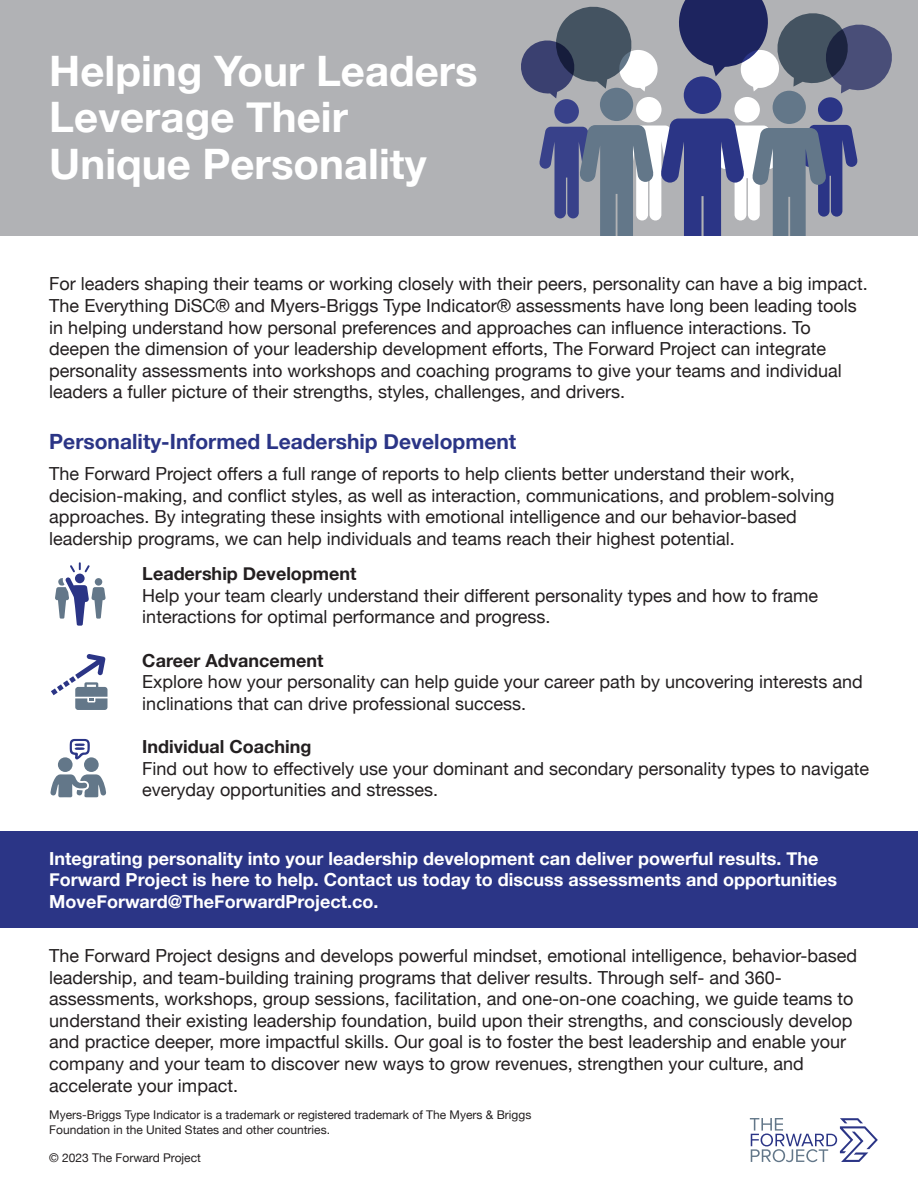
<style>
.page{position:relative;width:918px;height:1188px;background:#fff}
.page>*{position:absolute;margin:0;border:0;box-sizing:border-box;transform-origin:0 0}
.t1{font:700 42px/46.5px "Helvetica Neue";color:#fff}
.t2{font:700 21px "Helvetica Neue";color:#2b3586}
.t3{font:18px/21.6px "Helvetica Neue";color:#231f20}
.t4{font:700 18px/21.6px "Helvetica Neue";color:#fff}
.t5{font:700 18px "Helvetica Neue";color:#231f20}
.t6{font:12px/14.4px "Helvetica Neue";color:#231f20}
</style>
<div class="page">
<div style="left:0;top:832px;width:918px;height:96px;background:#2b3586"></div>
<svg style="left:750px;top:1118px;width:128px;height:44px"></svg>
<div style="left:0;top:0;width:918px;height:235px;background:#b1b2b5"></div>
<div style="left:818px;top:97px;width:25px;height:25px;background:#2b3586;border-radius:50%"></div>
<div style="left:734px;top:97px;width:26px;height:25px;background:#fff;border-radius:50%"></div>
<div style="left:636px;top:97px;width:26px;height:25px;background:#fff;border-radius:50%"></div>
<div style="left:554px;top:99px;width:25px;height:25px;background:#38418a;border-radius:50%"></div>
<div style="left:773px;top:91px;width:33px;height:33px;background:#637789;border-radius:50%"></div>
<div style="left:600px;top:88px;width:33px;height:33px;background:#637789;border-radius:50%"></div>
<div style="left:684px;top:76px;width:37px;height:38px;background:#2b3586;border-radius:50%"></div>
<svg style="left:540px;top:119px;width:317px;height:116px"></svg>
<svg style="left:679px;top:0;width:213px;height:94px"></svg>
<svg style="left:521px;top:7px;width:137px;height:91px"></svg>
<div style="left:58px;top:757px;width:15px;height:15px;background:#637789;border-radius:50%"></div>
<div style="left:84px;top:757px;width:15px;height:15px;background:#637789;border-radius:50%"></div>
<svg style="left:50px;top:774px;width:56px;height:23px"></svg>
<svg style="left:70px;top:739px;width:20px;height:21px"></svg>
<svg style="left:55px;top:562px;width:51px;height:64px"></svg>
<svg style="left:51px;top:654px;width:57px;height:56px"></svg>
<h1 class="t1" style="left:49px;top:49px;width:430px">Helping Your Leaders<br>Leverage Their<br>Unique Personality</h1>
<p class="t3" style="left:49px;top:274px;width:820px">For leaders shaping their teams or working closely with their peers, personality can have a big impact.<br>The Everything DiSC® and Myers-Briggs Type Indicator® assessments have long been leading tools in helping understand how personal preferences and approaches can influence interactions. To deepen the dimension of your leadership development efforts, The Forward Project can integrate personality assessments into workshops and coaching programs to give your teams and individual leaders a fuller picture of their strengths, styles, challenges, and drivers.</p>
<p class="t2" style="left:49px;top:425px;width:468px">Personality-Informed Leadership Development</p>
<p class="t3" style="left:49px;top:464px;width:787px">The Forward Project offers a full range of reports to help clients better understand their work, decision-making, and conflict styles, as well as interaction, communications, and problem-solving approaches. By integrating these insights with emotional intelligence and our behavior-based leadership programs, we can help individuals and teams reach their highest potential.</p>
<p class="t5" style="left:142px;top:560px;width:216px">Leadership Development</p>
<p class="t3" style="left:142px;top:586px;width:677px">Help your team clearly understand their different personality types and how to frame interactions for optimal performance and progress.</p>
<p class="t5" style="left:142px;top:646px;width:183px">Career Advancement</p>
<p class="t3" style="left:142px;top:672px;width:722px">Explore how your personality can help guide your career path by uncovering interests and inclinations that can drive professional success.</p>
<p class="t5" style="left:142px;top:732px;width:171px">Individual Coaching</p>
<p class="t3" style="left:142px;top:758px;width:728px">Find out how to effectively use your dominant and secondary personality types to navigate everyday opportunities and stresses.</p>
<p class="t4" style="left:49px;top:848px;width:790px">Integrating personality into your leadership development can deliver powerful results. The<br>Forward Project is here to help. Contact us today to discuss assessments and opportunities<br>MoveForward@TheForwardProject.co.</p>
<p class="t3" style="left:49px;top:946px;width:809px">The Forward Project designs and develops powerful mindset, emotional intelligence, behavior-based leadership, and team-building training programs that deliver results. Through self- and 360- assessments, workshops, group sessions, facilitation, and one-on-one coaching, we guide teams to understand their existing leadership foundation, build upon their strengths, and consciously develop and practice deeper, more impactful skills. Our goal is to foster the best leadership and enable your company and your team to discover new ways to grow revenues, strengthen your culture, and accelerate your impact.</p>
<p class="t6" style="left:49px;top:1109px;width:484px">Myers-Briggs Type Indicator is a trademark or registered trademark of The Myers &amp; Briggs<br>Foundation in the United States and other countries.</p>
<p class="t6" style="left:49px;top:1152px;width:153px">© 2023 The Forward Project</p>
</div>
